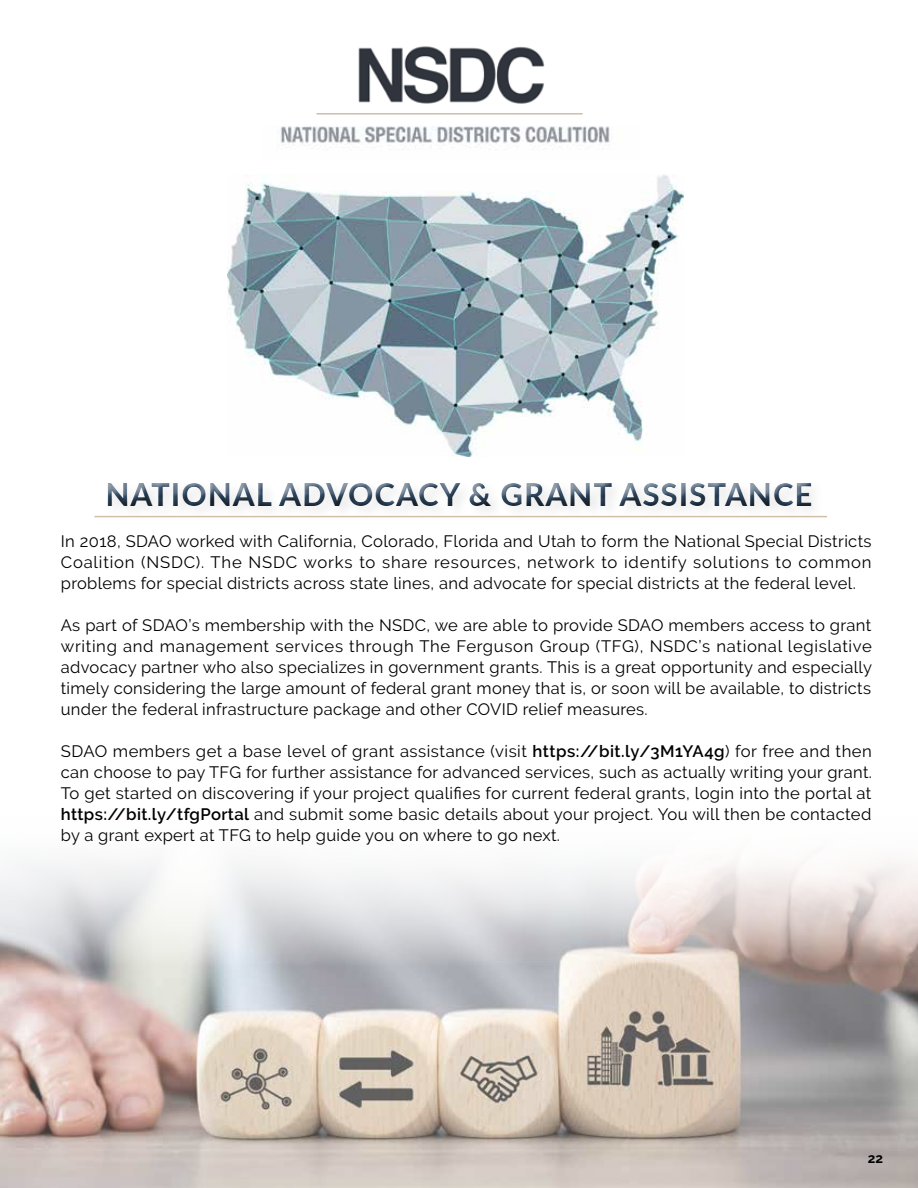
<style>
.page{position:relative;width:918px;height:1188px;background:#fff}
.page>*{position:absolute;margin:0;border:0;box-sizing:border-box;transform-origin:0 0}
.t1{font:800 31.35px "Lato";letter-spacing:.03em;color:#2f4760}
.t2{font:16.5px/21px "Raleway";letter-spacing:.02em;color:#000;text-align:justify}
.t3{font:700 13.5px "Raleway";color:#000}
.s1{font-weight:600}
</style>
<div class="page">
<img style="left:0;top:1041px;width:918px;height:147px">
<svg style="left:0;top:861px;width:918px;height:180px"></svg>
<img style="left:228px;top:175px;width:456px;height:281px">
<img style="left:358px;top:46px;width:187px;height:58px">
<img style="left:280px;top:127px;width:330px;height:23px">
<div style="left:98px;top:475px;width:726px;height:44px;background:#000;opacity:.75"></div>
<hr style="left:94px;top:516px;width:733px;height:1px;background:#d1bfa7">
<hr style="left:316px;top:113px;width:267px;height:2px;background:#d1bfa7">
<h1 class="t1" style="left:105px;top:472px;width:709px">NATIONAL ADVOCACY &amp; GRANT ASSISTANCE</h1>
<p class="t2" style="left:61px;top:531px;width:812px">In 2018, SDAO worked with California, Colorado, Florida and Utah to form the National Special Districts Coalition (NSDC). The NSDC works to share resources, network to identify solutions to common problems for special districts across state lines, and advocate for special districts at the federal level.</p>
<p class="t2" style="left:61px;top:615px;width:813px">As part of SDAO’s membership with the NSDC, we are able to provide SDAO members access to grant writing and management services through The Ferguson Group (TFG), NSDC’s national legislative advocacy partner who also specializes in government grants. This is a great opportunity and especially timely considering the large amount of federal grant money that is, or soon will be available, to districts under the federal infrastructure package and other COVID relief measures.</p>
<p class="t2" style="left:61px;top:741px;width:813px">SDAO members get a base level of grant assistance (visit <span class="s1">https://bit.ly/3M1YA4g</span>) for free and then can choose to pay TFG for further assistance for advanced services, such as actually writing your grant.<br>To get started on discovering if your project qualifies for current federal grants, login into the portal at <span class="s1">https://bit.ly/tfgPortal</span> and submit some basic details about your project. You will then be contacted by a grant expert at TFG to help guide you on where to go next.</p>
<p class="t3" style="left:868px;top:1151px;width:17px">22</p>
</div>
